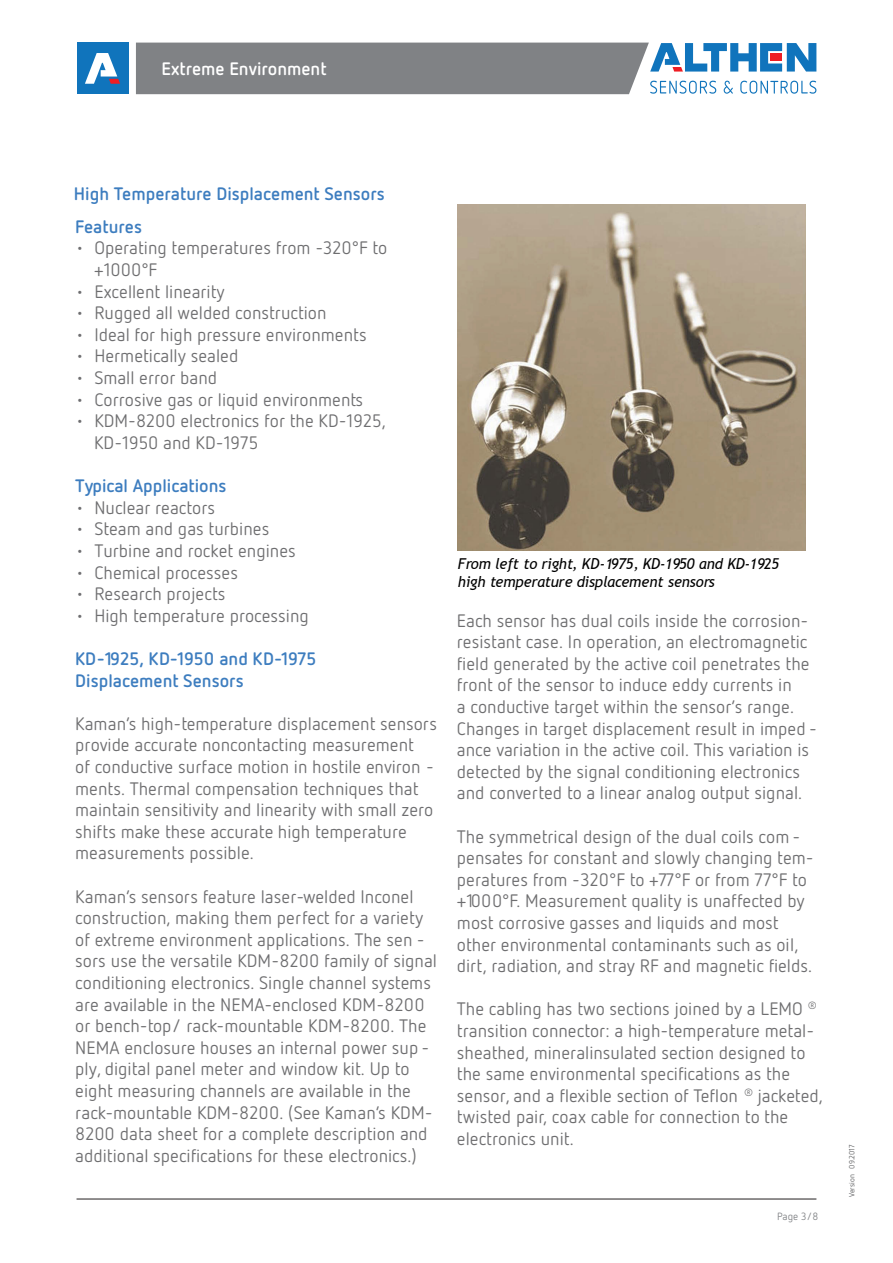
<style>
.page{position:relative;width:893px;height:1263px;background:#fff}
.page>*{position:absolute;margin:0;border:0;box-sizing:border-box;transform-origin:0 0}
.t1{font:18px/21.6px "Netto OT";color:#6e6e70}
.t2{font:700 18px/21.6px "Netto OT";color:#3d7dbf}
._1Head_12pf_Bold{font:700 18px "Netto OT";color:#fff}
.t3{font:italic 15px/18px "Trebuchet MS";color:#000}
.t4{font:10.5px "Netto OT";color:#808285}
.Datum_5pt_regular{font:7.5px "Netto OT";color:#57585a}
</style>
<div class="page">
<svg style="left:136px;top:43px;width:680px;height:51px;background:#8b949d"></svg>
<div style="left:77px;top:43px;width:51px;height:51px;background:#1074bc"></div>
<svg style="left:85px;top:53px;width:35px;height:31px"></svg>
<hr style="left:77px;top:1199px;width:739px;height:1px;background:#231f20">
<img style="left:458px;top:204px;width:348px;height:347px">
<p class="_1Head_12pf_Bold" style="left:161px;top:57px;width:167px">Extreme Environment</p>
<p class="t2" style="left:74px;top:182px;width:313px">High Temperature Displacement Sensors</p>
<p class="t2" style="left:75px;top:215px;width:68px">Features</p>
<p class="t1" style="left:94px;top:237px;width:295px;text-indent:-19px">• Operating temperatures from -320°F to +1000°F</p>
<p class="t1" style="left:75px;top:280px;width:151px">• Excellent linearity</p>
<p class="t1" style="left:75px;top:302px;width:253px">• Rugged all welded construction</p>
<p class="t1" style="left:75px;top:323px;width:293px">• Ideal for high pressure environments</p>
<p class="t1" style="left:75px;top:345px;width:165px">• Hermetically sealed</p>
<p class="t1" style="left:75px;top:367px;width:143px">• Small error band</p>
<p class="t1" style="left:75px;top:388px;width:289px">• Corrosive gas or liquid environments</p>
<p class="t1" style="left:94px;top:410px;width:293px;text-indent:-19px">• KDM-8200 electronics for the KD-1925,<br>KD-1950 and KD-1975</p>
<p class="t2" style="left:75px;top:474px;width:153px">Typical Applications</p>
<p class="t1" style="left:75px;top:496px;width:141px">• Nuclear reactors</p>
<p class="t1" style="left:75px;top:518px;width:196px">• Steam and gas turbines</p>
<p class="t1" style="left:75px;top:539px;width:222px">• Turbine and rocket engines</p>
<p class="t1" style="left:75px;top:561px;width:164px">• Chemical processes</p>
<p class="t1" style="left:75px;top:583px;width:152px">• Research projects</p>
<p class="t1" style="left:75px;top:604px;width:235px">• High temperature processing</p>
<p class="t2" style="left:75px;top:647px;width:243px">KD-1925, KD-1950 and KD-1975<br>Displacement Sensors</p>
<p class="t1" style="left:75px;top:712px;width:363px">Kaman’s high-temperature displacement sensors provide accurate noncontacting measurement<br>of conductive surface motion in hostile environ - ments. Thermal compensation techniques that maintain sensitivity and linearity with small zero shifts make these accurate high temperature measurements possible.</p>
<p class="t1" style="left:75px;top:885px;width:363px">Kaman’s sensors feature laser-welded Inconel construction, making them perfect for a variety of extreme environment applications. The sen - sors use the versatile KDM-8200 family of signal conditioning electronics. Single channel systems are available in the NEMA-enclosed KDM-8200 or bench-top/ rack-mountable KDM-8200. The NEMA enclosure houses an internal power sup - ply, digital panel meter and window kit. Up to eight measuring channels are available in the rack-mountable KDM-8200. (See Kaman’s KDM-8200 data sheet for a complete description and additional specifications for these electronics.)</p>
<p class="t3" style="left:458px;top:554px;width:323px">From left to right, KD-1975, KD-1950 and KD-1925 high temperature displacement sensors</p>
<p class="t1" style="left:457px;top:609px;width:362px">Each sensor has dual coils inside the corrosion&shy;resistant case. In operation, an electromagnetic field generated by the active coil penetrates the front of the sensor to induce eddy currents in<br>a conductive target within the sensor’s range.<br>Changes in target displacement result in imped - ance variation in the active coil. This variation is detected by the signal conditioning electronics and converted to a linear analog output signal.</p>
<p class="t1" style="left:457px;top:825px;width:358px">The symmetrical design of the dual coils com - pensates for constant and slowly changing tem&shy;peratures from -320°F to +77°F or from 77°F to +1000°F. Measurement quality is unaffected by most corrosive gasses and liquids and most other environmental contaminants such as oil, dirt, radiation, and stray RF and magnetic fields.</p>
<p class="t1" style="left:457px;top:998px;width:367px">The cabling has two sections joined by a LEMO <sup>® </sup>transition connector: a high-temperature metal&shy;sheathed, mineralinsulated section designed to the same environmental specifications as the sensor, and a flexible section of Teflon <sup>®</sup> jacketed, twisted pair, coax cable for connection to the electronics unit.</p>
<p class="t4" style="left:777px;top:1210px;width:43px">Page 3/8</p>
<p class="Datum_5pt_regular" style="left:847px;top:1197px;width:54px;rotate:-90deg">Version 09.2017</p>
</div>
